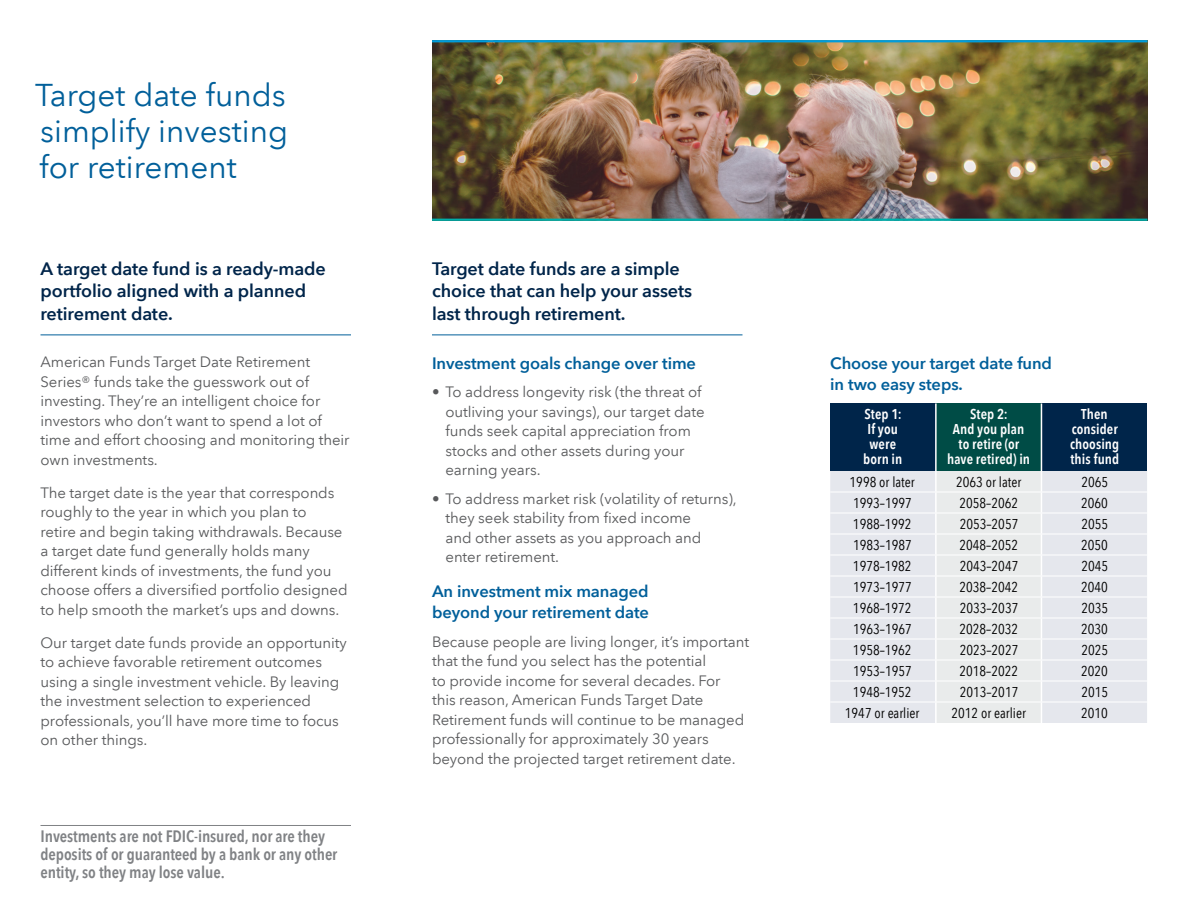
<style>
.page{position:relative;width:1188px;height:918px;background:#fff}
.page>*{position:absolute;margin:0;border:0;box-sizing:border-box;transform-origin:0 0}
.IFL_-_Main_Headline{font:31.5px/36px "Avenir Next LT Com";color:#005f9a;text-align:justify}
.IFL_-_Heading_1{font:600 18px/22.5px "Avenir Next LT Com";letter-spacing:-.005em;color:#00254a}
.IFL_-_Subhead_2{font:600 16.5px/21px "Avenir Next LT Com";letter-spacing:-.005em;color:#005f9a}
.IFL_-_Headge_1{font:600 condensed 16.5px/18px "Avenir Next LT Com";letter-spacing:-.005em;color:#808285}
.IFL_-_Body_Copy_1{font:15px/19.5px "Avenir Next LT Com";letter-spacing:-.005em;color:#58595b}
.t1{font:condensed 14.25px "Avenir Next LT Com";color:#000}
.t2{font:600 condensed 14.25px/15px "Avenir Next LT Com";letter-spacing:.005em;color:#fff;text-align:center}
</style>
<div class="page">
<img style="left:432px;top:42px;width:716px;height:177px">
<hr style="left:40px;top:825px;width:311px;height:1px;background:#808285">
<div style="left:830px;top:404px;width:106px;height:67px;background:#00254a"></div>
<div style="left:936px;top:404px;width:105px;height:67px;background:#004c46"></div>
<div style="left:1041px;top:404px;width:106px;height:67px;background:#00254a"></div>
<div style="left:830px;top:471px;width:317px;height:252px;background:#e5e7ed"></div>
<hr style="left:935px;top:404px;width:2px;height:67px;background:#fff">
<hr style="left:1041px;top:404px;width:1px;height:67px;background:#fff">
<hr style="left:935px;top:471px;width:2px;height:21px;background:#fff">
<hr style="left:935px;top:492px;width:2px;height:21px;background:#fff">
<hr style="left:935px;top:513px;width:2px;height:21px;background:#fff">
<hr style="left:935px;top:534px;width:2px;height:21px;background:#fff">
<hr style="left:935px;top:555px;width:2px;height:21px;background:#fff">
<hr style="left:935px;top:576px;width:2px;height:21px;background:#fff">
<hr style="left:935px;top:597px;width:2px;height:21px;background:#fff">
<hr style="left:935px;top:618px;width:2px;height:21px;background:#fff">
<hr style="left:935px;top:639px;width:2px;height:21px;background:#fff">
<hr style="left:935px;top:660px;width:2px;height:21px;background:#fff">
<hr style="left:935px;top:681px;width:2px;height:21px;background:#fff">
<hr style="left:935px;top:702px;width:2px;height:21px;background:#fff">
<div style="left:937px;top:471px;width:105px;height:252px;background:#e9ebeb"></div>
<hr style="left:830px;top:492px;width:106px;height:1px;background:#fff">
<hr style="left:936px;top:492px;width:105px;height:1px;background:#fff">
<hr style="left:1041px;top:492px;width:106px;height:1px;background:#fff">
<hr style="left:830px;top:513px;width:106px;height:1px;background:#fff">
<hr style="left:936px;top:513px;width:105px;height:1px;background:#fff">
<hr style="left:1041px;top:513px;width:106px;height:1px;background:#fff">
<hr style="left:830px;top:534px;width:106px;height:1px;background:#fff">
<hr style="left:936px;top:534px;width:105px;height:1px;background:#fff">
<hr style="left:1041px;top:534px;width:106px;height:1px;background:#fff">
<hr style="left:830px;top:555px;width:106px;height:1px;background:#fff">
<hr style="left:936px;top:555px;width:105px;height:1px;background:#fff">
<hr style="left:1041px;top:555px;width:106px;height:1px;background:#fff">
<hr style="left:830px;top:576px;width:106px;height:1px;background:#fff">
<hr style="left:936px;top:576px;width:105px;height:1px;background:#fff">
<hr style="left:1041px;top:576px;width:106px;height:1px;background:#fff">
<hr style="left:830px;top:597px;width:106px;height:1px;background:#fff">
<hr style="left:936px;top:597px;width:105px;height:1px;background:#fff">
<hr style="left:1041px;top:597px;width:106px;height:1px;background:#fff">
<hr style="left:830px;top:618px;width:106px;height:1px;background:#fff">
<hr style="left:936px;top:618px;width:105px;height:1px;background:#fff">
<hr style="left:1041px;top:618px;width:106px;height:1px;background:#fff">
<hr style="left:830px;top:639px;width:106px;height:1px;background:#fff">
<hr style="left:936px;top:639px;width:105px;height:1px;background:#fff">
<hr style="left:1041px;top:639px;width:106px;height:1px;background:#fff">
<hr style="left:830px;top:660px;width:106px;height:1px;background:#fff">
<hr style="left:936px;top:660px;width:105px;height:1px;background:#fff">
<hr style="left:1041px;top:660px;width:106px;height:1px;background:#fff">
<hr style="left:830px;top:681px;width:106px;height:1px;background:#fff">
<hr style="left:936px;top:681px;width:105px;height:1px;background:#fff">
<hr style="left:1041px;top:681px;width:106px;height:1px;background:#fff">
<hr style="left:830px;top:702px;width:106px;height:1px;background:#fff">
<hr style="left:936px;top:702px;width:105px;height:1px;background:#fff">
<hr style="left:1041px;top:702px;width:106px;height:1px;background:#fff">
<hr style="left:40px;top:335px;width:311px;height:1px;background:#005f9a">
<hr style="left:432px;top:335px;width:310px;height:1px;background:#005f9a">
<hr style="left:432px;top:40px;width:716px;height:2px;background:#009cdc">
<hr style="left:432px;top:219px;width:716px;height:2px;background:#00aea9">
<p class="IFL_-_Main_Headline" style="left:35px;top:77px;width:254px">Target date funds simplify investing for retirement</p>
<p class="IFL_-_Heading_1" style="left:40px;top:257px;width:287px">A target date fund is a ready-made portfolio aligned with a planned retirement date.</p>
<p class="IFL_-_Body_Copy_1" style="left:40px;top:352px;width:311px">American Funds Target Date Retirement Series® funds take the guesswork out of investing. They’re an intelligent choice for investors who don’t want to spend a lot of time and effort choosing and monitoring their own investments.</p>
<p class="IFL_-_Body_Copy_1" style="left:40px;top:483px;width:309px">The target date is the year that corresponds roughly to the year in which you plan to<br>retire and begin taking withdrawals. Because a target date fund generally holds many different kinds of investments, the fund you choose offers a diversified portfolio designed to help smooth the market’s ups and downs.</p>
<p class="IFL_-_Body_Copy_1" style="left:40px;top:633px;width:308px">Our target date funds provide an opportunity to achieve favorable retirement outcomes using a single investment vehicle. By leaving the investment selection to experienced professionals, you’ll have more time to focus on other things.</p>
<p class="IFL_-_Headge_1" style="left:40px;top:827px;width:298px">Investments are not FDIC-insured, nor are they deposits of or guaranteed by a bank or any other entity, so they may lose value.</p>
<p class="IFL_-_Heading_1" style="left:432px;top:257px;width:262px">Target date funds are a simple choice that can help your assets last through retirement.</p>
<p class="IFL_-_Subhead_2" style="left:432px;top:352px;width:266px">Investment goals change over time</p>
<p class="IFL_-_Body_Copy_1" style="left:446px;top:382px;width:261px;text-indent:-14px">• To address longevity risk (the threat of outliving your savings), our target date funds seek capital appreciation from stocks and other assets during your earning years.</p>
<p class="IFL_-_Body_Copy_1" style="left:446px;top:489px;width:293px;text-indent:-14px">• To address market risk (volatility of returns), they seek stability from fixed income<br>and other assets as you approach and enter retirement.</p>
<p class="IFL_-_Subhead_2" style="left:432px;top:581px;width:219px">An investment mix managed beyond your retirement date</p>
<p class="IFL_-_Body_Copy_1" style="left:432px;top:632px;width:319px">Because people are living longer, it’s important that the fund you select has the potential<br>to provide income for several decades. For<br>this reason, American Funds Target Date Retirement funds will continue to be managed professionally for approximately 30 years beyond the projected target retirement date.</p>
<p class="IFL_-_Subhead_2" style="left:830px;top:352px;width:223px">Choose your target date fund in two easy steps.</p>
<p class="t2" style="left:863px;top:406px;width:41px">Step 1:<br>If you were born in</p>
<p class="t2" style="left:947px;top:406px;width:84px">Step 2:<br>And you plan to retire (or have retired) in</p>
<p class="t2" style="left:1070px;top:406px;width:51px">Then consider choosing</p>
<p class="t2" style="left:1070px;top:451px;width:50px">this fund</p>
<p class="t1" style="left:850px;top:473px;width:67px">1998 or later</p>
<p class="t1" style="left:956px;top:473px;width:67px">2063 or later</p>
<p class="t1" style="left:1081px;top:473px;width:28px">2065</p>
<p class="t1" style="left:853px;top:494px;width:60px">1993–1997</p>
<p class="t1" style="left:959px;top:494px;width:60px">2058–2062</p>
<p class="t1" style="left:1081px;top:494px;width:28px">2060</p>
<p class="t1" style="left:853px;top:515px;width:60px">1988–1992</p>
<p class="t1" style="left:960px;top:515px;width:60px">2053–2057</p>
<p class="t1" style="left:1081px;top:515px;width:28px">2055</p>
<p class="t1" style="left:853px;top:536px;width:60px">1983–1987</p>
<p class="t1" style="left:959px;top:536px;width:60px">2048–2052</p>
<p class="t1" style="left:1081px;top:536px;width:28px">2050</p>
<p class="t1" style="left:853px;top:557px;width:60px">1978–1982</p>
<p class="t1" style="left:960px;top:557px;width:60px">2043–2047</p>
<p class="t1" style="left:1081px;top:557px;width:28px">2045</p>
<p class="t1" style="left:853px;top:578px;width:60px">1973–1977</p>
<p class="t1" style="left:959px;top:578px;width:60px">2038–2042</p>
<p class="t1" style="left:1081px;top:578px;width:28px">2040</p>
<p class="t1" style="left:853px;top:599px;width:60px">1968–1972</p>
<p class="t1" style="left:960px;top:599px;width:60px">2033–2037</p>
<p class="t1" style="left:1081px;top:599px;width:28px">2035</p>
<p class="t1" style="left:853px;top:620px;width:60px">1963–1967</p>
<p class="t1" style="left:959px;top:620px;width:60px">2028–2032</p>
<p class="t1" style="left:1081px;top:620px;width:28px">2030</p>
<p class="t1" style="left:853px;top:641px;width:60px">1958–1962</p>
<p class="t1" style="left:960px;top:641px;width:60px">2023–2027</p>
<p class="t1" style="left:1081px;top:641px;width:28px">2025</p>
<p class="t1" style="left:853px;top:662px;width:60px">1953–1957</p>
<p class="t1" style="left:959px;top:662px;width:60px">2018–2022</p>
<p class="t1" style="left:1081px;top:662px;width:28px">2020</p>
<p class="t1" style="left:853px;top:683px;width:60px">1948–1952</p>
<p class="t1" style="left:960px;top:683px;width:60px">2013–2017</p>
<p class="t1" style="left:1081px;top:683px;width:28px">2015</p>
<p class="t1" style="left:845px;top:704px;width:76px">1947 or earlier</p>
<p class="t1" style="left:951px;top:704px;width:76px">2012 or earlier</p>
<p class="t1" style="left:1081px;top:704px;width:28px">2010</p>
</div>
